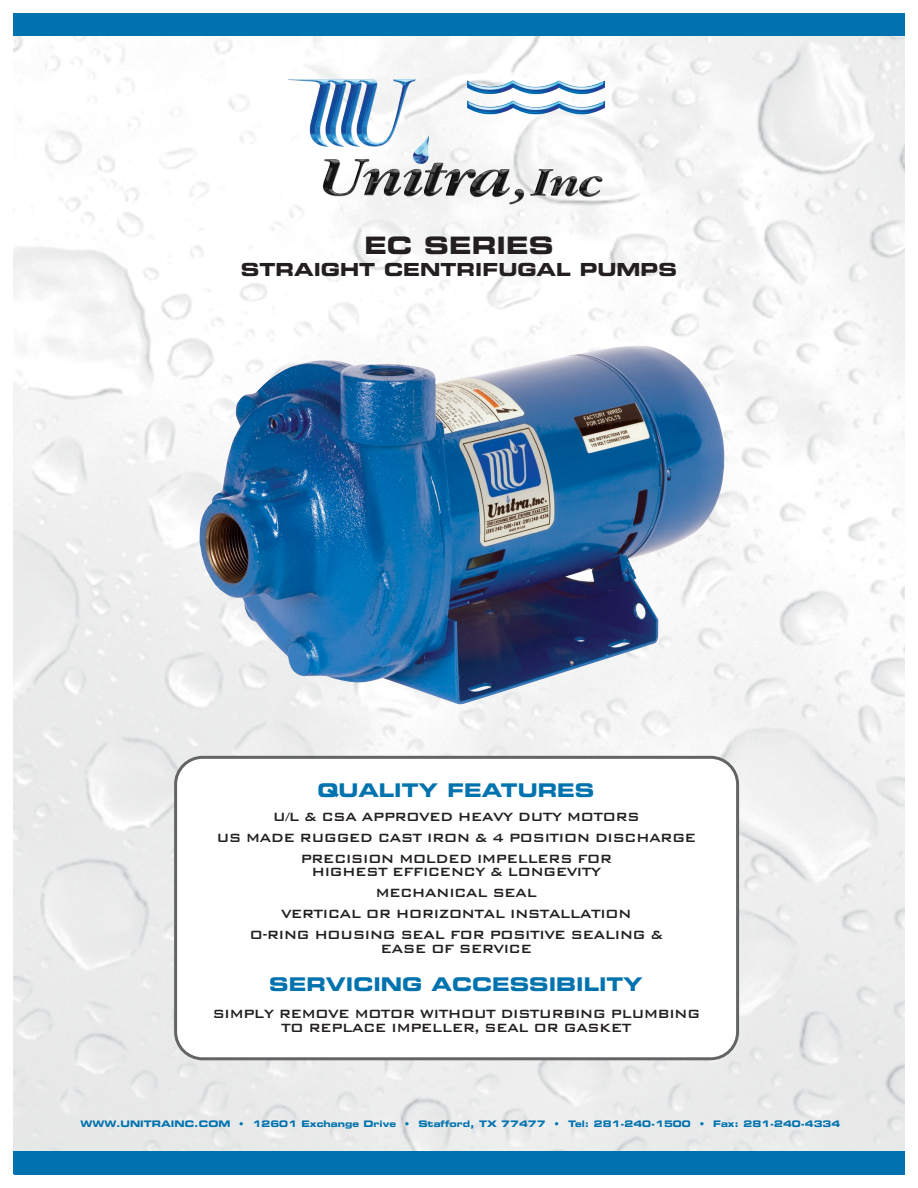
<style>
.page{position:relative;width:918px;height:1188px;background:#fff}
.page>*{position:absolute;margin:0;border:0;box-sizing:border-box;transform-origin:0 0}
.t1{font:24px "Eurostile Bold Extended Two";color:#231f20}
.t2{font:18.9px "Eurostile Bold Extended Two";color:#0073af}
.t3{font:18px "Eurostile Bold Extended Two";color:#231f20}
.t4{font:500 15.9px "Bank Gothic";letter-spacing:-.05em;color:#231f20}
.t5{font:9px "Eurostile Bold Extended Two";color:#0073af}
</style>
<div class="page">
<img style="left:14px;top:36px;width:890px;height:1116px">
<img style="left:288px;top:78px;width:317px;height:127px">
<img style="left:199px;top:345px;width:526px;height:360px">
<div style="left:14px;top:1152px;width:890px;height:22px;background:#0073af"></div>
<div style="left:14px;top:14px;width:890px;height:22px;background:#0073af"></div>
<div style="left:176px;top:757px;width:562px;height:302px;background:#fff;border-radius:27px"></div>
<div style="left:174px;top:756px;width:565px;height:304px;border:3px solid #636466;border-radius:27px"></div>
<p class="t1" style="left:364px;top:229px;width:191px">EC SERIES</p>
<p class="t3" style="left:241px;top:257px;width:438px">STRAIGHT CENTRIFUGAL PUMPS</p>
<p class="t2" style="left:318px;top:777px;width:278px">QUALITY FEATURES</p>
<p class="t4" style="left:273px;top:808px;width:365px">U/L &amp; CSA Approved Heavy Duty Motors</p>
<p class="t4" style="left:216px;top:829px;width:391px">US Made Ru gged Cast Iron &amp; 4 Positi on Discha</p>
<p class="t4" style="left:660px;top:829px;width:38px">rge</p>
<p class="t4" style="left:300px;top:850px;width:43px">Precisi</p>
<p class="t4" style="left:368px;top:850px;width:246px">on Molded Im pellers for</p>
<p class="t4" style="left:311px;top:863px;width:291px">Hi gh est Efficency &amp; Longevity</p>
<p class="t4" style="left:376px;top:884px;width:38px">Mecha</p>
<p class="t4" style="left:436px;top:884px;width:23px">nical</p>
<p class="t4" style="left:492px;top:884px;width:35px">Seal</p>
<p class="t4" style="left:281px;top:905px;width:52px">Vertical</p>
<p class="t4" style="left:366px;top:905px;width:195px">or Horizontal Installa</p>
<p class="t4" style="left:591px;top:905px;width:42px">tion</p>
<p class="t4" style="left:249px;top:926px;width:415px">O-Ring Housing Seal for Positive Sealing &amp;</p>
<p class="t4" style="left:381px;top:940px;width:12px">Eas</p>
<p class="t4" style="left:415px;top:940px;width:119px">e of Service</p>
<p class="t2" style="left:269px;top:971px;width:375px">SERVICING ACCESSIBILITY</p>
<p class="t4" style="left:212px;top:1005px;width:298px">Sim ply Rem ove Motor With out Dis</p>
<p class="t4" style="left:530px;top:1005px;width:93px">turbing Plum</p>
<p class="t4" style="left:657px;top:1005px;width:45px">bing</p>
<p class="t4" style="left:281px;top:1019px;width:72px">to Replac</p>
<p class="t4" style="left:375px;top:1019px;width:201px">e Im peller, Seal or Gas</p>
<p class="t4" style="left:599px;top:1019px;width:34px">ket</p>
<p class="t5" style="left:81px;top:1118px;width:761px">WWW.UNITRAINC.COM • 12601 Exchange Drive • Stafford, TX 77477 • Tel: 281-240-1500 • Fax: 281-240-4334</p>
</div>
